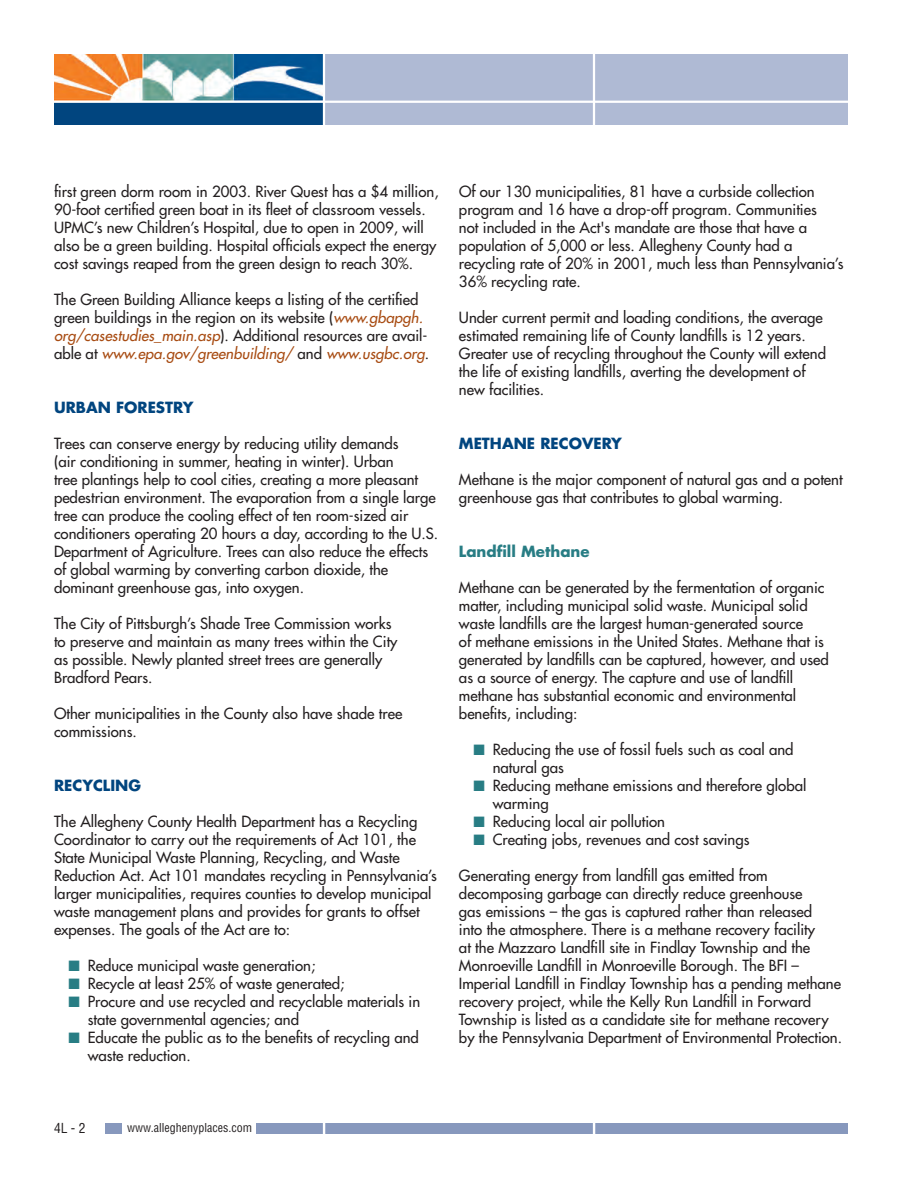
<style>
.page{position:relative;width:918px;height:1188px;background:#fff}
.page>*{position:absolute;margin:0;border:0;box-sizing:border-box;transform-origin:0 0}
.t1{font:500 15px/18px "Futura Std";color:#231f20}
.t2{font:700 15px "Futura Std";color:#01457f}
.t3{font:700 15px "Futura Std";color:#287d84}
.t4{font:condensed 13.5px "Helvetica";color:#231f20}
.t5{font:condensed 12px "Helvetica";color:#231f20}
.s1{font-style:italic;color:#a84c13}
.s2{color:#287d84}
</style>
<div class="page">
<div style="left:54px;top:101px;width:270px;height:24px;background:#01457f"></div>
<div style="left:324px;top:54px;width:524px;height:71px;background:#afbad4"></div>
<img style="left:54px;top:54px;width:269px;height:47px">
<div style="left:256px;top:1124px;width:592px;height:10px;background:#8798bd"></div>
<hr style="left:593px;top:52px;width:2px;height:75px;background:#fff">
<svg style="left:323px;top:1124px;width:2px;height:10px"></svg>
<hr style="left:323px;top:52px;width:2px;height:76px;background:#fff">
<hr style="left:53px;top:101px;width:805px;height:2px;background:#fff">
<svg style="left:593px;top:1124px;width:2px;height:10px"></svg>
<div style="left:105px;top:1124px;width:17px;height:10px;background:#8798bd"></div>
<p class="t1" style="left:54px;top:184px;width:386px">first green dorm room in 2003. River Quest has a $4 million, 90-foot certified green boat in its fleet of classroom vessels.<br>UPMC’s new Children’s Hospital, due to open in 2009, will also be a green building. Hospital officials expect the energy cost savings reaped from the green design to reach 30%.</p>
<p class="t1" style="left:54px;top:292px;width:377px">The Green Building Alliance keeps a listing of the certified green buildings in the region on its website (<span class="s1">www.gbapgh. org/casestudies_main.asp</span>). Additional resources are avail&shy;able at <span class="s1">www.epa.gov/greenbuilding/</span> and <span class="s1">www.usgbc.org</span>.</p>
<p class="t2" style="left:54px;top:401px;width:141px">URBAN FORESTRY</p>
<p class="t1" style="left:54px;top:436px;width:386px">Trees can conserve energy by reducing utility demands<br>(air conditioning in summer, heating in winter). Urban<br>tree plantings help to cool cities, creating a more pleasant pedestrian environment. The evaporation from a single large tree can produce the cooling effect of ten room-sized air conditioners operating 20 hours a day, according to the U.S.<br>Department of Agriculture. Trees can also reduce the effects of global warming by converting carbon dioxide, the dominant greenhouse gas, into oxygen.</p>
<p class="t1" style="left:54px;top:616px;width:345px">The City of Pittsburgh’s Shade Tree Commission works to preserve and maintain as many trees within the City as possible. Newly planted street trees are generally Bradford Pears.</p>
<p class="t1" style="left:54px;top:706px;width:350px">Other municipalities in the County also have shade tree commissions.</p>
<p class="t2" style="left:54px;top:779px;width:89px">RECYCLING</p>
<p class="t1" style="left:54px;top:814px;width:384px">The Allegheny County Health Department has a Recycling Coordinator to carry out the requirements of Act 101, the State Municipal Waste Planning, Recycling, and Waste Reduction Act. Act 101 mandates recycling in Pennsylvania’s larger municipalities, requires counties to develop municipal waste management plans and provides for grants to offset expenses. The goals of the Act are to:</p>
<p class="t1" style="left:69px;top:958px;width:248px"><span class="s2">■</span> Reduce municipal waste generation;</p>
<p class="t1" style="left:69px;top:976px;width:277px"><span class="s2">■</span> Recycle at least 25% of waste generated;</p>
<p class="t1" style="left:88px;top:994px;width:334px;text-indent:-19px"><span class="s2">■</span> Procure and use recycled and recyclable materials in state governmental agencies; and</p>
<p class="t1" style="left:88px;top:1030px;width:333px;text-indent:-19px"><span class="s2">■</span> Educate the public as to the benefits of recycling and waste reduction.</p>
<p class="t1" style="left:459px;top:184px;width:386px">Of our 130 municipalities, 81 have a curbside collection program and 16 have a drop-off program. Communities<br>not included in the Act's mandate are those that have a population of 5,000 or less. Allegheny County had a recycling rate of 20% in 2001, much less than Pennsylvania’s 36% recycling rate.</p>
<p class="t1" style="left:459px;top:310px;width:369px">Under current permit and loading conditions, the average estimated remaining life of County landfills is 12 years.<br>Greater use of recycling throughout the County will extend the life of existing landfills, averting the development of new facilities.</p>
<p class="t2" style="left:459px;top:437px;width:164px">METHANE RECOVERY</p>
<p class="t1" style="left:459px;top:472px;width:385px">Methane is the major component of natural gas and a potent greenhouse gas that contributes to global warming.</p>
<p class="t3" style="left:459px;top:545px;width:132px">Landfill Methane</p>
<p class="t1" style="left:459px;top:580px;width:371px">Methane can be generated by the fermentation of organic matter, including municipal solid waste. Municipal solid waste landfills are the largest human-generated source<br>of methane emissions in the United States. Methane that is generated by landfills can be captured, however, and used as a source of energy. The capture and use of landfill methane has substantial economic and environmental benefits, including:</p>
<p class="t1" style="left:493px;top:742px;width:302px;text-indent:-19px"><span class="s2">■</span> Reducing the use of fossil fuels such as coal and natural gas</p>
<p class="t1" style="left:493px;top:778px;width:315px;text-indent:-19px"><span class="s2">■</span> Reducing methane emissions and therefore global warming</p>
<p class="t1" style="left:474px;top:814px;width:193px"><span class="s2">■</span> Reducing local air pollution</p>
<p class="t1" style="left:474px;top:832px;width:277px"><span class="s2">■</span> Creating jobs, revenues and cost savings</p>
<p class="t1" style="left:459px;top:868px;width:385px">Generating energy from landfill gas emitted from decomposing garbage can directly reduce greenhouse<br>gas emissions – the gas is captured rather than released<br>into the atmosphere. There is a methane recovery facility<br>at the Mazzaro Landfill site in Findlay Township and the Monroeville Landfill in Monroeville Borough. The BFI – Imperial Landfill in Findlay Township has a pending methane recovery project, while the Kelly Run Landfill in Forward Township is listed as a candidate site for methane recovery by the Pennsylvania Department of Environmental Protection.</p>
<p class="t4" style="left:54px;top:1123px;width:33px">4L-2</p>
<p class="t5" style="left:127px;top:1123px;width:126px">www.alleghenyplaces.com</p>
</div>
